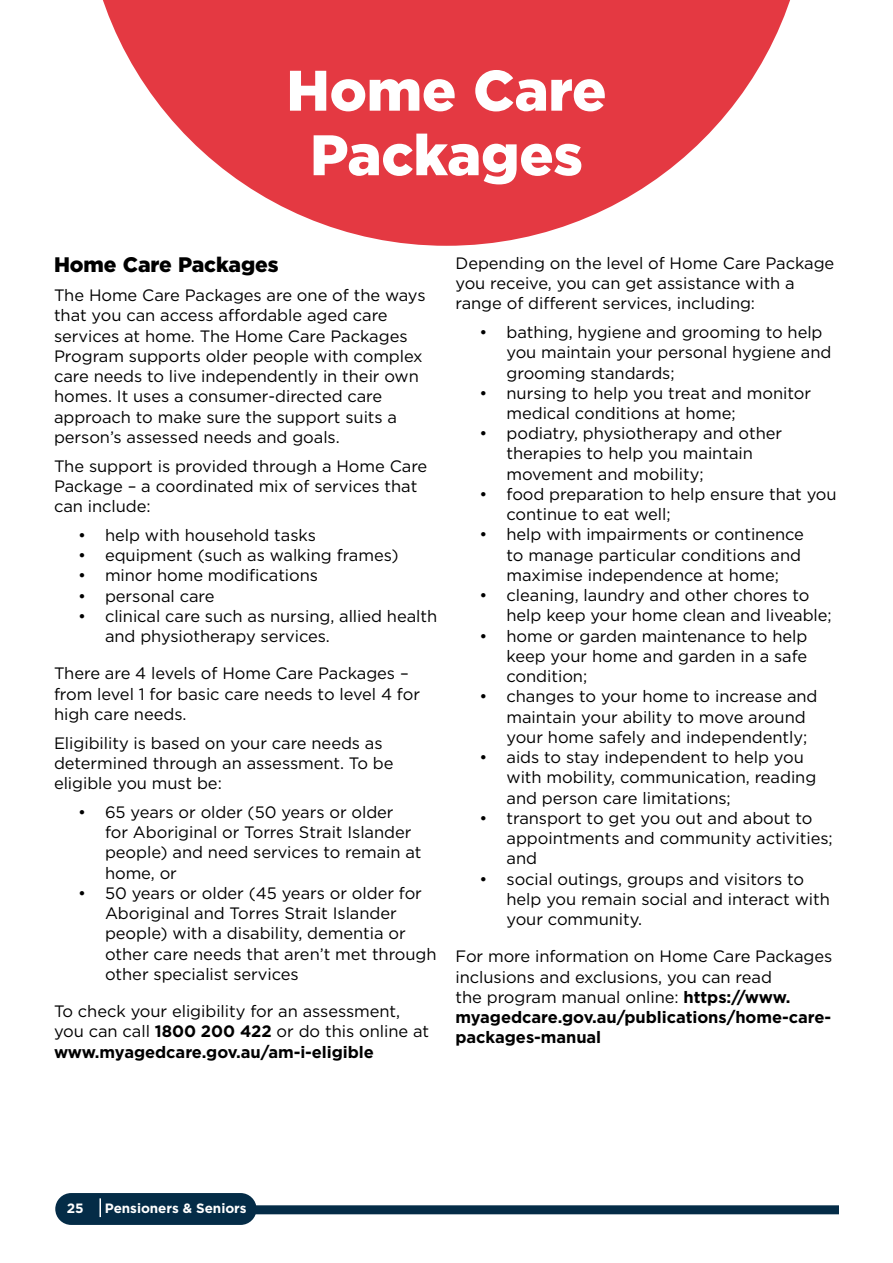
<style>
.page{position:relative;width:893px;height:1263px;background:#fff}
.page>*{position:absolute;margin:0;border:0;box-sizing:border-box;transform-origin:0 0}
.t1{font:900 57px/64.5px "Gotham";letter-spacing:-.005em;color:#fff;text-align:center}
.t2{font:900 21px "Gotham";letter-spacing:-.005em;color:#000}
.t3{font:16.5px/20.2px "Gotham";letter-spacing:-.005em;color:#000}
.t4{font:700 13.5px "Gotham";letter-spacing:-.005em;color:#fff}
.s1{font-weight:700}
</style>
<div class="page">
<svg style="left:103px;top:0;width:687px;height:246px;fill:#e43942"></svg>
<div style="left:55px;top:1193px;width:202px;height:32px;background:#042c47;border-radius:16px"></div>
<div style="left:250px;top:1205px;width:589px;height:9px;background:#042c47"></div>
<svg style="left:99px;top:1198px;width:2px;height:19px"></svg>
<h1 class="t1" style="left:286px;top:58px;width:322px">Home Care<br>Packages</h1>
<p class="t2" style="left:54px;top:251px;width:226px">Home Care Packages</p>
<p class="t3" style="left:54px;top:285px;width:373px">The Home Care Packages are one of the ways that you can access affordable aged care services at home. The Home Care Packages Program supports older people with complex care needs to live independently in their own homes. It uses a consumer-directed care approach to make sure the support suits a person’s assessed needs and goals.</p>
<p class="t3" style="left:54px;top:455px;width:375px">The support is provided through a Home Care<br>Package – a coordinated mix of services that can include:</p>
<p class="t3" style="left:78px;top:525px;width:239px">• help with household tasks</p>
<p class="t3" style="left:78px;top:545px;width:322px">• equipment (such as walking frames)</p>
<p class="t3" style="left:78px;top:565px;width:242px">• minor home modifications</p>
<p class="t3" style="left:78px;top:585px;width:138px">• personal care</p>
<p class="t3" style="left:105px;top:606px;width:334px;text-indent:-27px">• clinical care such as nursing, allied health and physiotherapy services.</p>
<p class="t3" style="left:54px;top:663px;width:368px">There are 4 levels of Home Care Packages – from level 1 for basic care needs to level 4 for high care needs.</p>
<p class="t3" style="left:54px;top:732px;width:341px">Eligibility is based on your care needs as determined through an assessment. To be eligible you must be:</p>
<p class="t3" style="left:105px;top:802px;width:318px;text-indent:-27px">• 65 years or older (50 years or older<br>for Aboriginal or Torres Strait Islander people) and need services to remain at home, or</p>
<p class="t3" style="left:105px;top:883px;width:333px;text-indent:-27px">• 50 years or older (45 years or older for Aboriginal and Torres Strait Islander people) with a disability, dementia or other care needs that aren’t met through other specialist services</p>
<p class="t3" style="left:54px;top:1001px;width:377px">To check your eligibility for an assessment, you can call <span class="s1">1800 200 422</span> or do this online at <span class="s1">www.myagedcare.gov.au/am-i-eligible</span></p>
<p class="t3" style="left:455px;top:252px;width:380px">Depending on the level of Home Care Package you receive, you can get assistance with a range of different services, including:</p>
<p class="t3" style="left:506px;top:322px;width:326px;text-indent:-27px">• bathing, hygiene and grooming to help you maintain your personal hygiene and grooming standards;</p>
<p class="t3" style="left:506px;top:382px;width:306px;text-indent:-27px">• nursing to help you treat and monitor medical conditions at home;</p>
<p class="t3" style="left:506px;top:423px;width:277px;text-indent:-27px">• podiatry, physiotherapy and other therapies to help you maintain movement and mobility;</p>
<p class="t3" style="left:506px;top:484px;width:332px;text-indent:-27px">• food preparation to help ensure that you continue to eat well;</p>
<p class="t3" style="left:506px;top:524px;width:299px;text-indent:-27px">• help with impairments or continence to manage particular conditions and maximise independence at home;</p>
<p class="t3" style="left:506px;top:585px;width:327px;text-indent:-27px">• cleaning, laundry and other chores to help keep your home clean and liveable;</p>
<p class="t3" style="left:506px;top:625px;width:302px;text-align:justify;text-indent:-27px">• home or garden maintenance to help keep your home and garden in a safe condition;</p>
<p class="t3" style="left:506px;top:686px;width:313px;text-indent:-27px">• changes to your home to increase and maintain your ability to move around your home safely and independently;</p>
<p class="t3" style="left:506px;top:747px;width:311px;text-indent:-27px">• aids to stay independent to help you with mobility, communication, reading and person care limitations;</p>
<p class="t3" style="left:506px;top:808px;width:328px;text-indent:-27px">• transport to get you out and about to appointments and community activities; and</p>
<p class="t3" style="left:506px;top:868px;width:325px;text-indent:-27px">• social outings, groups and visitors to help you remain social and interact with your community.</p>
<p class="t3" style="left:455px;top:946px;width:378px">For more information on Home Care Packages inclusions and exclusions, you can read<br>the program manual online: <span class="s1">https://www. myagedcare.gov.au/publications/home-care&shy;packages-manual</span></p>
<p class="t4" style="left:67px;top:1199px;width:18px">25</p>
<p class="t4" style="left:105px;top:1199px;width:143px">Pensioners &amp; Seniors</p>
</div>
